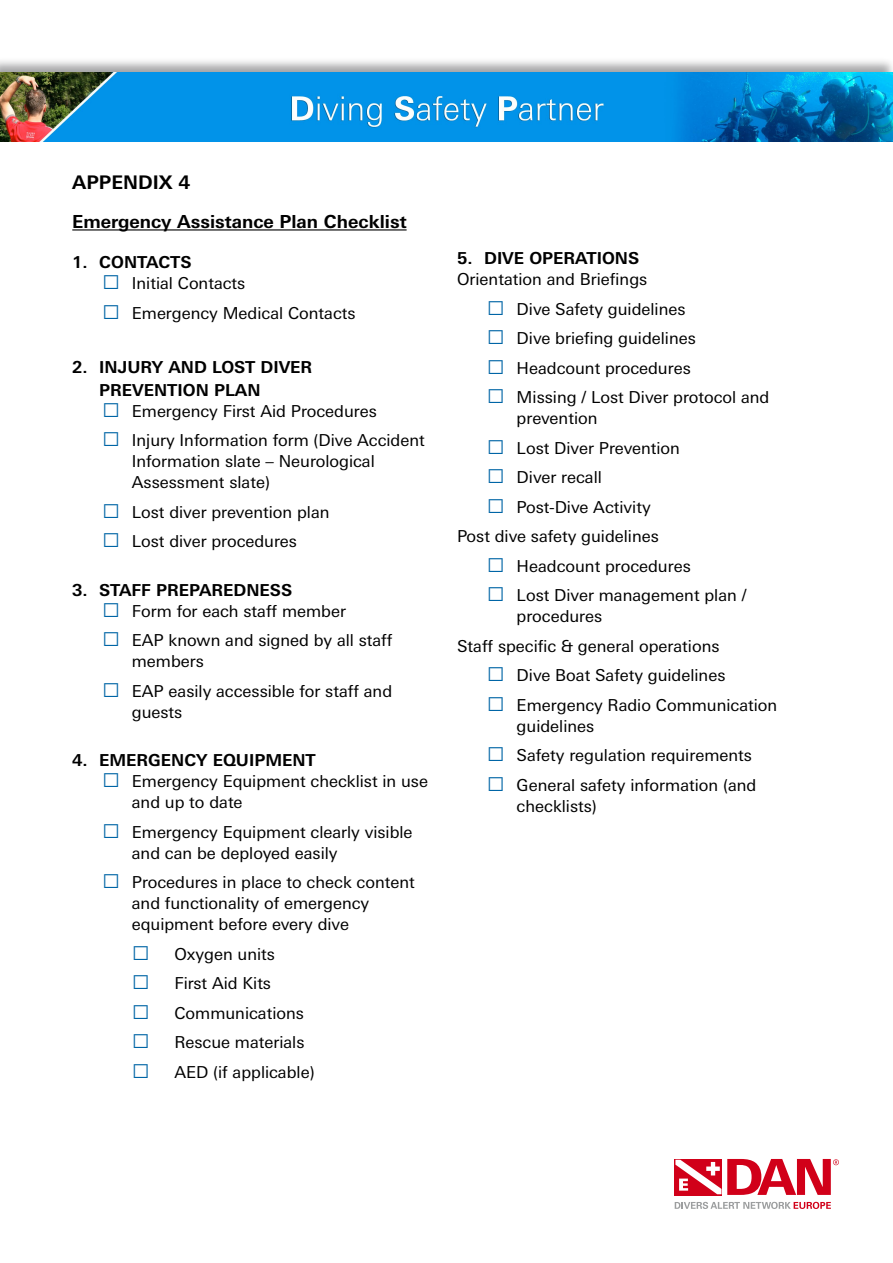
<style>
.page{position:relative;width:893px;height:1263px;background:#fff}
.page>*{position:absolute;margin:0;border:0;box-sizing:border-box;transform-origin:0 0}
.t1{font:700 18.75px "Linotype Univers Basic";color:#000}
.t2{font:700 18px "Linotype Univers Basic";color:#000}
.t3{font:16.5px/21px "Linotype Univers Basic";color:#000}
.t4{font:700 16.5px/22.8px "Linotype Univers Basic";color:#000}
.s1{font-family:"Arial";font-size:30px;color:#0065a6}
</style>
<div class="page">
<div style="left:0;top:57px;width:893px;height:85px;background:#87888a;opacity:.75"></div>
<img style="left:0;top:72px;width:893px;height:69px">
<svg style="left:727px;top:1159px;width:112px;height:36px"></svg>
<svg style="left:675px;top:1202px;width:156px;height:7px"></svg>
<div style="left:675px;top:1159px;width:47px;height:36px;background:#d10019"></div>
<svg style="left:675px;top:1160px;width:46px;height:34px"></svg>
<hr style="left:72px;top:229px;width:335px;height:1px;background:#000">
<p class="t1" style="left:72px;top:171px;width:120px">APPENDIX 4</p>
<p class="t2" style="left:72px;top:211px;width:336px">Emergency Assistance Plan Checklist</p>
<p class="t4" style="left:72px;top:251px;width:121px">1. CONTACTS</p>
<p class="t3" style="left:102px;top:273px;width:145px"><span class="s1">□</span> Initial Contacts</p>
<p class="t3" style="left:102px;top:302px;width:255px"><span class="s1">□</span> Emergency Medical Contacts</p>
<p class="t4" style="left:99px;top:356px;width:214px;text-indent:-27px">2. INJURY AND LOST DIVER<br>PREVENTION PLAN</p>
<p class="t3" style="left:102px;top:401px;width:276px"><span class="s1">□</span> Emergency First Aid Procedures</p>
<p class="t3" style="left:132px;top:430px;width:294px;text-indent:-30px"><span class="s1">□</span> Injury Information form (Dive Accident<br>Information slate – Neurological<br>Assessment slate)</p>
<p class="t3" style="left:102px;top:502px;width:229px"><span class="s1">□</span> Lost diver prevention plan</p>
<p class="t3" style="left:102px;top:531px;width:197px"><span class="s1">□</span> Lost diver procedures</p>
<p class="t4" style="left:72px;top:578px;width:221px">3. STAFF PREPAREDNESS</p>
<p class="t3" style="left:102px;top:600px;width:245px"><span class="s1">□</span> Form for each staff member</p>
<p class="t3" style="left:132px;top:630px;width:262px;text-indent:-30px"><span class="s1">□</span> EAP known and signed by all staff members</p>
<p class="t3" style="left:132px;top:680px;width:262px;text-indent:-30px"><span class="s1">□</span> EAP easily accessible for staff and guests</p>
<p class="t4" style="left:72px;top:749px;width:245px">4. EMERGENCY EQUIPMENT</p>
<p class="t3" style="left:132px;top:771px;width:298px;text-indent:-30px"><span class="s1">□</span> Emergency Equipment checklist in use and up to date</p>
<p class="t3" style="left:132px;top:821px;width:282px;text-indent:-30px"><span class="s1">□</span> Emergency Equipment clearly visible and can be deployed easily</p>
<p class="t3" style="left:132px;top:872px;width:285px;text-indent:-30px"><span class="s1">□</span> Procedures in place to check content and functionality of emergency equipment before every dive</p>
<p class="t3" style="left:132px;top:943px;width:145px"><span class="s1">□</span> Oxygen units</p>
<p class="t3" style="left:132px;top:973px;width:141px"><span class="s1">□</span> First Aid Kits</p>
<p class="t3" style="left:132px;top:1002px;width:174px"><span class="s1">□</span> Communications</p>
<p class="t3" style="left:132px;top:1032px;width:174px"><span class="s1">□</span> Rescue materials</p>
<p class="t3" style="left:132px;top:1061px;width:184px"><span class="s1">□</span> AED (if applicable)</p>
<p class="t4" style="left:457px;top:247px;width:184px">5. DIVE OPERATIONS</p>
<p class="t3" style="left:457px;top:269px;width:192px">Orientation and Briefings</p>
<p class="t3" style="left:487px;top:298px;width:200px"><span class="s1">□</span> Dive Safety guidelines</p>
<p class="t3" style="left:487px;top:328px;width:210px"><span class="s1">□</span> Dive briefing guidelines</p>
<p class="t3" style="left:487px;top:357px;width:205px"><span class="s1">□</span> Headcount procedures</p>
<p class="t3" style="left:517px;top:387px;width:254px;text-indent:-30px"><span class="s1">□</span> Missing / Lost Diver protocol and prevention</p>
<p class="t3" style="left:487px;top:437px;width:195px"><span class="s1">□</span> Lost Diver Prevention</p>
<p class="t3" style="left:487px;top:467px;width:116px"><span class="s1">□</span> Diver recall</p>
<p class="t3" style="left:457px;top:492px;width:203px;line-height:29.5px;text-indent:30px"><span class="s1">□</span> Post-Dive Activity<br>Post dive safety guidelines</p>
<p class="t3" style="left:487px;top:555px;width:205px"><span class="s1">□</span> Headcount procedures</p>
<p class="t3" style="left:517px;top:585px;width:231px;text-indent:-30px"><span class="s1">□</span> Lost Diver management plan / procedures</p>
<p class="t3" style="left:457px;top:635px;width:264px">Staff specific &amp; general operations</p>
<p class="t3" style="left:487px;top:665px;width:240px"><span class="s1">□</span> Dive Boat Safety guidelines</p>
<p class="t3" style="left:517px;top:694px;width:262px;text-indent:-30px"><span class="s1">□</span> Emergency Radio Communication guidelines</p>
<p class="t3" style="left:487px;top:745px;width:267px"><span class="s1">□</span> Safety regulation requirements</p>
<p class="t3" style="left:517px;top:774px;width:241px;text-indent:-30px"><span class="s1">□</span> General safety information (and checklists)</p>
</div>
